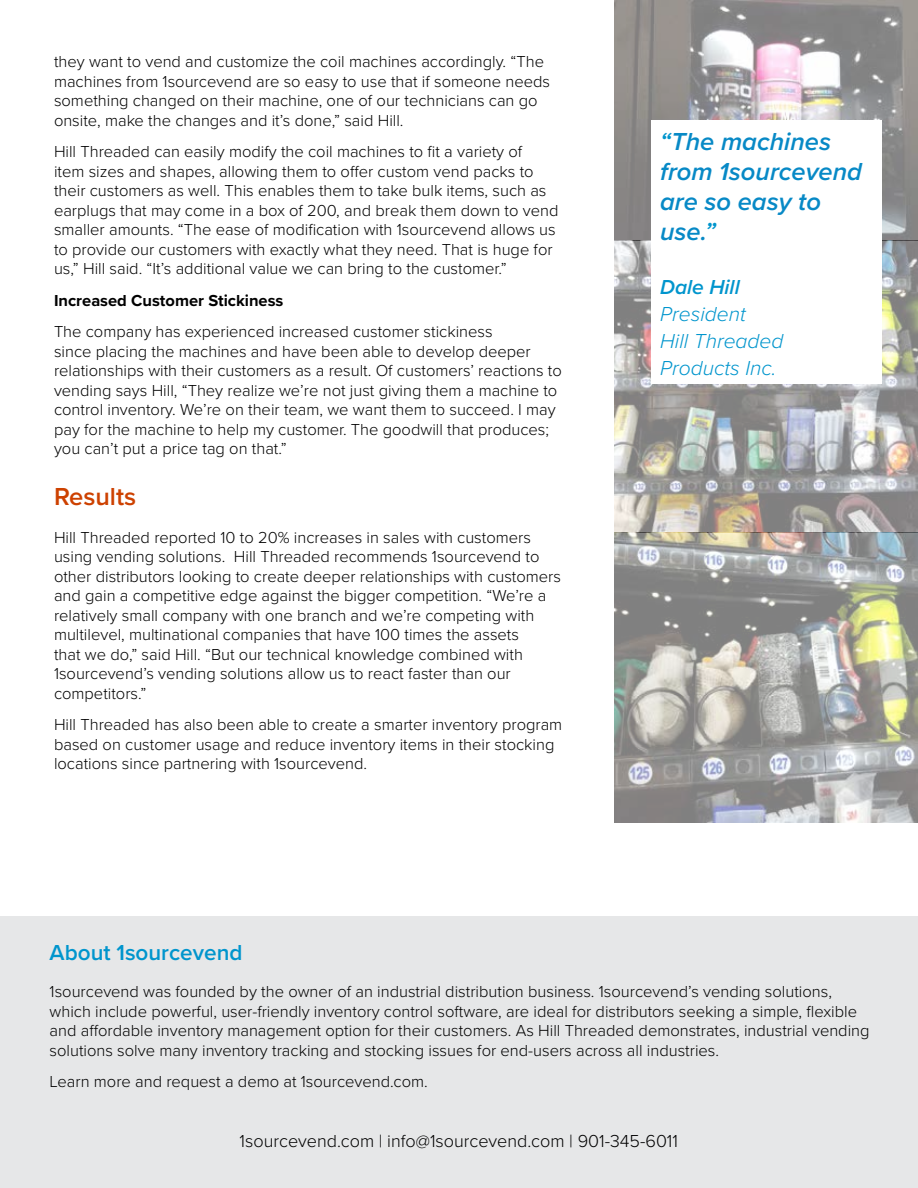
<style>
.page{position:relative;width:918px;height:1188px;background:#fff}
.page>*{position:absolute;margin:0;border:0;box-sizing:border-box;transform-origin:0 0}
.t1{font:italic 600 25.5px/30px "Proxima Nova";color:#0789c6}
.t2{font:600 25.5px "Proxima Nova";color:#cd4100}
.t3{font:600 22.5px "Proxima Nova";color:#0095cd}
.t4{font:italic 300 21px/27px "Proxima Nova";color:#0095cd}
.t5{font:italic 600 21px "Proxima Nova";color:#0095cd}
.t6{font:300 18px "Proxima Nova";color:#000}
.t7{font:300 16.5px/19.5px "Proxima Nova";color:#000}
.t8{font:700 16.5px "Proxima Nova";color:#000}
.s1{color:#0095cd}
</style>
<div class="page">
<div style="left:0;top:916px;width:918px;height:272px;background:#e6e7e8"></div>
<img style="left:615px;top:0;width:303px;height:822px">
<div style="left:651px;top:120px;width:231px;height:264px;background:#fff"></div>
<p class="t7" style="left:54px;top:51px;width:498px">they want to vend and customize the coil machines accordingly. “The machines from 1sourcevend are so easy to use that if someone needs something changed on their machine, one of our technicians can go onsite, make the changes and it’s done,” said Hill.</p>
<p class="t7" style="left:54px;top:141px;width:506px">Hill Threaded can easily modify the coil machines to fit a variety of<br>item sizes and shapes, allowing them to offer custom vend packs to their customers as well. This enables them to take bulk items, such as earplugs that may come in a box of 200, and break them down to vend smaller amounts. “The ease of modification with 1sourcevend allows us to provide our customers with exactly what they need. That is huge for us,” Hill said. “It’s additional value we can bring to the customer.”</p>
<p class="t8" style="left:54px;top:288px;width:231px">Increased Customer Stickiness</p>
<p class="t7" style="left:54px;top:321px;width:509px">The company has experienced increased customer stickiness<br>since placing the machines and have been able to develop deeper relationships with their customers as a result. Of customers’ reactions to vending says Hill, “They realize we’re not just giving them a machine to control inventory. We’re on their team, we want them to succeed. I may pay for the machine to help my customer. The goodwill that produces; you can’t put a price tag on that.”</p>
<h1 class="t2" style="left:54px;top:478px;width:84px">Results</h1>
<p class="t7" style="left:54px;top:526px;width:509px">Hill Threaded reported 10 to 20% increases in sales with customers using vending solutions. Hill Threaded recommends 1sourcevend to other distributors looking to create deeper relationships with customers and gain a competitive edge against the bigger competition. “We’re a relatively small company with one branch and we’re competing with multilevel, multinational companies that have 100 times the assets<br>that we do,” said Hill. “But our technical knowledge combined with 1sourcevend’s vending solutions allow us to react faster than our competitors.”</p>
<p class="t7" style="left:54px;top:714px;width:510px">Hill Threaded has also been able to create a smarter inventory program based on customer usage and reduce inventory items in their stocking locations since partnering with 1sourcevend.</p>
<h1 class="t1" style="left:660px;top:125px;width:203px"><span class="s1">“</span>The machines from 1sourcevend are so easy to use.<span class="s1">”</span></h1>
<p class="t5" style="left:660px;top:271px;width:81px">Dale Hill</p>
<p class="t4" style="left:660px;top:299px;width:125px">President<br>Hill Threaded<br>Products Inc.</p>
<h2 class="t3" style="left:50px;top:935px;width:194px">About 1sourcevend</h2>
<p class="t7" style="left:50px;top:981px;width:821px">1sourcevend was founded by the owner of an industrial distribution business. 1sourcevend’s vending solutions, which include powerful, user-friendly inventory control software, are ideal for distributors seeking a simple, flexible and affordable inventory management option for their customers. As Hill Threaded demonstrates, industrial vending solutions solve many inventory tracking and stocking issues for end-users across all industries.</p>
<p class="t7" style="left:50px;top:1071px;width:380px">Learn more and request a demo at 1sourcevend.com.</p>
<p class="t6" style="left:240px;top:1128px;width:440px">1sourcevend.com | info@1sourcevend.com | 901-345-6011</p>
</div>
